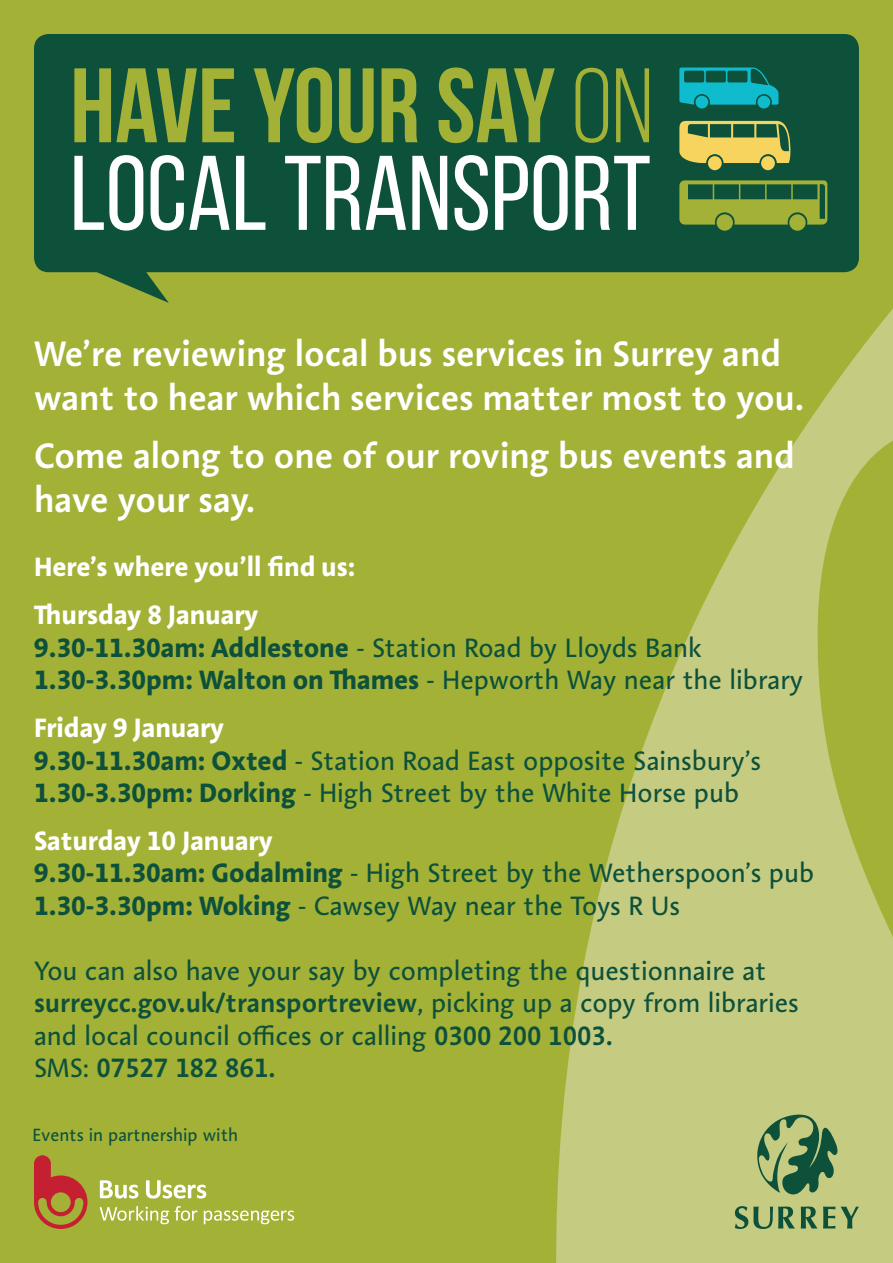
<style>
.page{position:relative;width:893px;height:1263px;background:#a3b137}
.page>*{position:absolute;margin:0;border:0;box-sizing:border-box;transform-origin:0 0}
.t1{font:600 36px/43.2px "Aroma No 2 LT Pro";color:#fff}
.t2{font:27px/32.4px "Aroma No 2 LT Pro";color:#0d513b}
.t3{font:700 27px/48px "Aroma No 2 LT Pro";color:#fff}
.t4{font:600 27px "Aroma No 2 LT Pro";color:#0d513b}
.t5{font:18px "Aroma No 2 LT Pro";color:#0d513b}
.s1{font-weight:700}
.s2{font-weight:700;color:#fff}
.s3{font-weight:600}
.s4{font-weight:400}
</style>
<div class="page">
<svg style="left:556px;top:308px;width:337px;height:955px;fill:#c5cb81"></svg>
<svg style="left:735px;top:1206px;width:60px;height:23px"></svg>
<svg style="left:801px;top:1206px;width:16px;height:22px"></svg>
<svg style="left:823px;top:1206px;width:12px;height:22px"></svg>
<svg style="left:841px;top:1206px;width:18px;height:22px"></svg>
<svg style="left:757px;top:1114px;width:81px;height:81px;background:#779763"></svg>
<svg style="left:34px;top:34px;width:825px;height:269px;fill:#0d513b"></svg>
<svg style="left:74px;top:67px;width:575px;height:76px"></svg>
<svg style="left:74px;top:155px;width:576px;height:76px;background:#669183"></svg>
<div style="left:695px;top:96px;width:13px;height:12px;background:#0fbcce;border-radius:50%"></div>
<div style="left:757px;top:96px;width:13px;height:12px;background:#0fbcce;border-radius:50%"></div>
<svg style="left:679px;top:68px;width:99px;height:37px;background:#0e969a"></svg>
<svg style="left:679px;top:180px;width:148px;height:45px"></svg>
<div style="left:789px;top:214px;width:17px;height:17px;background:#a3b137;border-radius:50%"></div>
<div style="left:716px;top:214px;width:17px;height:17px;background:#a3b137;border-radius:50%"></div>
<svg style="left:679px;top:121px;width:111px;height:42px;background:#a9a852"></svg>
<div style="left:708px;top:156px;width:14px;height:14px;background:#f6d45e;border-radius:50%"></div>
<div style="left:761px;top:156px;width:14px;height:14px;background:#f6d45e;border-radius:50%"></div>
<svg style="left:34px;top:1155px;width:53px;height:74px"></svg>
<svg style="left:100px;top:1180px;width:38px;height:18px"></svg>
<svg style="left:146px;top:1180px;width:60px;height:18px"></svg>
<svg style="left:100px;top:1206px;width:97px;height:18px"></svg>
<svg style="left:204px;top:1210px;width:90px;height:14px"></svg>
<p class="t1" style="left:34px;top:331px;width:772px">We’re reviewing local bus services in Surrey and want to hear which services matter most to you.</p>
<p class="t1" style="left:34px;top:433px;width:762px">Come along to one of our roving bus events and have your say.</p>
<p class="t3" style="left:34px;top:542px;width:323px">Here’s where you’ll find us:<br>Thursday 8 January</p>
<p class="t2" style="left:34px;top:631px;width:771px"><span class="s1">9.30-11.30am: Addlestone</span> - Station Road by Lloyds Bank<br><span class="s1">1.30-3.30pm: Walton on Thames</span> - Hepworth Way near the library</p>
<p class="t2" style="left:34px;top:711px;width:729px"><span class="s2">Friday 9 January<br></span><span class="s1">9.30-11.30am: Oxted</span> - Station Road East opposite Sainsbury’s<br><span class="s1">1.30-3.30pm: Dorking</span> - High Street by the White Horse pub</p>
<p class="t2" style="left:34px;top:824px;width:782px"><span class="s2">Saturday 10 January<br></span><span class="s1">9.30-11.30am: Godalming</span> - High Street by the Wetherspoon’s pub<br><span class="s1">1.30-3.30pm: Woking</span> - Cawsey Way near the Toys R Us</p>
<p class="t2" style="left:34px;top:954px;width:766px">You can also have your say by completing the questionnaire at <span class="s3">surreycc.gov.uk/transportreview</span>, picking up a copy from libraries and local council offices or calling <span class="s3">0300 200 1003.</span></p>
<p class="t4" style="left:34px;top:1050px;width:243px"><span class="s4">SMS:</span> 07527 182 861.</p>
<p class="t5" style="left:32px;top:1123px;width:207px">Events in partnership with</p>
</div>
